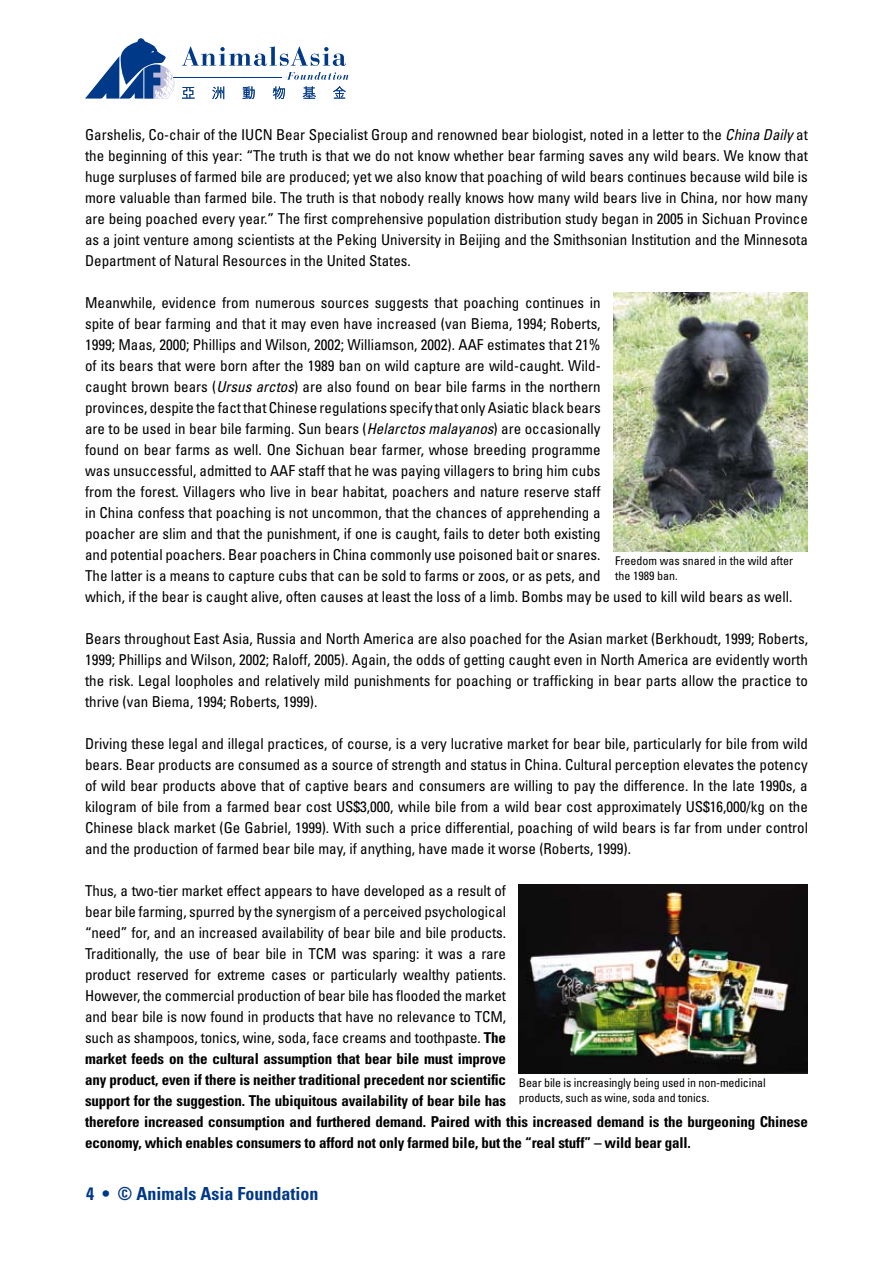
<style>
.page{position:relative;width:893px;height:1263px;background:#fff}
.page>*{position:absolute;margin:0;border:0;box-sizing:border-box;transform-origin:0 0}
.t1{font:700 condensed 18px "Univers";color:#003888}
.t2{font:condensed 15px/21px "Univers";color:#000;text-align:justify}
.t3{font:condensed 12px/14.4px "Univers";letter-spacing:-.01em;color:#000}
.s1{font-style:italic}
.s2{font-weight:700}
</style>
<div class="page">
<hr style="left:173px;top:77px;width:108px;height:1px;background:#003988">
<svg style="left:182px;top:46px;width:164px;height:20px"></svg>
<svg style="left:287px;top:72px;width:61px;height:8px"></svg>
<svg style="left:85px;top:38px;width:89px;height:61px"></svg>
<svg style="left:182px;top:87px;width:13px;height:12px"></svg>
<svg style="left:212px;top:86px;width:12px;height:13px"></svg>
<svg style="left:242px;top:86px;width:13px;height:13px"></svg>
<svg style="left:273px;top:86px;width:12px;height:13px"></svg>
<svg style="left:303px;top:86px;width:13px;height:13px"></svg>
<svg style="left:333px;top:86px;width:13px;height:13px"></svg>
<img style="left:613px;top:292px;width:195px;height:259px">
<img style="left:519px;top:884px;width:289px;height:189px">
<p class="t2" style="left:85px;top:123px;width:724px">Garshelis, Co-chair of the IUCN Bear Specialist Group and renowned bear biologist, noted in a letter to the <span class="s1">China Daily</span> at the beginning of this year: “The truth is that we do not know whether bear farming saves any wild bears. We know that huge surpluses of farmed bile are produced; yet we also know that poaching of wild bears continues because wild bile is more valuable than farmed bile. The truth is that nobody really knows how many wild bears live in China, nor how many are being poached every year.” The first comprehensive population distribution study began in 2005 in Sichuan Province as a joint venture among scientists at the Peking University in Beijing and the Smithsonian Institution and the Minnesota Department of Natural Resources in the United States.</p>
<p class="t2" style="left:85px;top:291px;width:709px;text-align:left">Meanwhile, evidence from numerous sources suggests that poaching continues in<br>spite of bear farming and that it may even have increased (van Biema, 1994; Roberts,<br>1999; Maas, 2000; Phillips and Wilson, 2002; Williamson, 2002). AAF estimates that 21%<br>of its bears that were born after the 1989 ban on wild capture are wild-caught. Wild-<br>caught brown bears (<span class="s1">Ursus arctos</span>) are also found on bear bile farms in the northern<br>provinces, despite the fact that Chinese regulations specify that only Asiatic black bears<br>are to be used in bear bile farming. Sun bears (<span class="s1">Helarctos malayanos</span>) are occasionally<br>found on bear farms as well. One Sichuan bear farmer, whose breeding programme<br>was unsuccessful, admitted to AAF staff that he was paying villagers to bring him cubs<br>from the forest. Villagers who live in bear habitat, poachers and nature reserve staff<br>in China confess that poaching is not uncommon, that the chances of apprehending a<br>poacher are slim and that the punishment, if one is caught, fails to deter both existing<br>and potential poachers. Bear poachers in China commonly use poisoned bait or snares.<br>The latter is a means to capture cubs that can be sold to farms or zoos, or as pets, and<br>which, if the bear is caught alive, often causes at least the loss of a limb. Bombs may be used to kill wild bears as well.</p>
<p class="t2" style="left:85px;top:627px;width:724px">Bears throughout East Asia, Russia and North America are also poached for the Asian market (Berkhoudt, 1999; Roberts, 1999; Phillips and Wilson, 2002; Raloff, 2005). Again, the odds of getting caught even in North America are evidently worth the risk. Legal loopholes and relatively mild punishments for poaching or trafficking in bear parts allow the practice to thrive (van Biema, 1994; Roberts, 1999).</p>
<p class="t2" style="left:85px;top:732px;width:724px">Driving these legal and illegal practices, of course, is a very lucrative market for bear bile, particularly for bile from wild bears. Bear products are consumed as a source of strength and status in China. Cultural perception elevates the potency of wild bear products above that of captive bears and consumers are willing to pay the difference. In the late 1990s, a kilogram of bile from a farmed bear cost US$3,000, while bile from a wild bear cost approximately US$16,000/kg on the Chinese black market (Ge Gabriel, 1999). With such a price differential, poaching of wild bears is far from under control and the production of farmed bear bile may, if anything, have made it worse (Roberts, 1999).</p>
<p class="t2" style="left:85px;top:879px;width:724px;text-align:left">Thus, a two-tier market effect appears to have developed as a result of<br>bear bile farming, spurred by the synergism of a perceived psychological<br>“need” for, and an increased availability of bear bile and bile products.<br>Traditionally, the use of bear bile in TCM was sparing: it was a rare<br>product reserved for extreme cases or particularly wealthy patients.<br>However, the commercial production of bear bile has flooded the market<br>and bear bile is now found in products that have no relevance to TCM,<br>such as shampoos, tonics, wine, soda, face creams and toothpaste. <span class="s2">The<br>market feeds on the cultural assumption that bear bile must improve<br>any product, even if there is neither traditional precedent nor scientific<br>support for the suggestion. The ubiquitous availability of bear bile has<br>therefore increased consumption and furthered demand. Paired with this increased demand is the burgeoning Chinese economy, which enables consumers to afford not only farmed bile, but the “real stuff” – wild bear gall.</span></p>
<p class="t3" style="left:615px;top:554px;width:179px">Freedom was snared in the wild after the 1989 ban.</p>
<p class="t3" style="left:519px;top:1075px;width:249px">Bear bile is increasingly being used in non-medicinal products, such as wine, soda and tonics.</p>
<p class="t1" style="left:102px;top:1182px;width:218px">• © Animals Asia Foundation</p>
</div>
